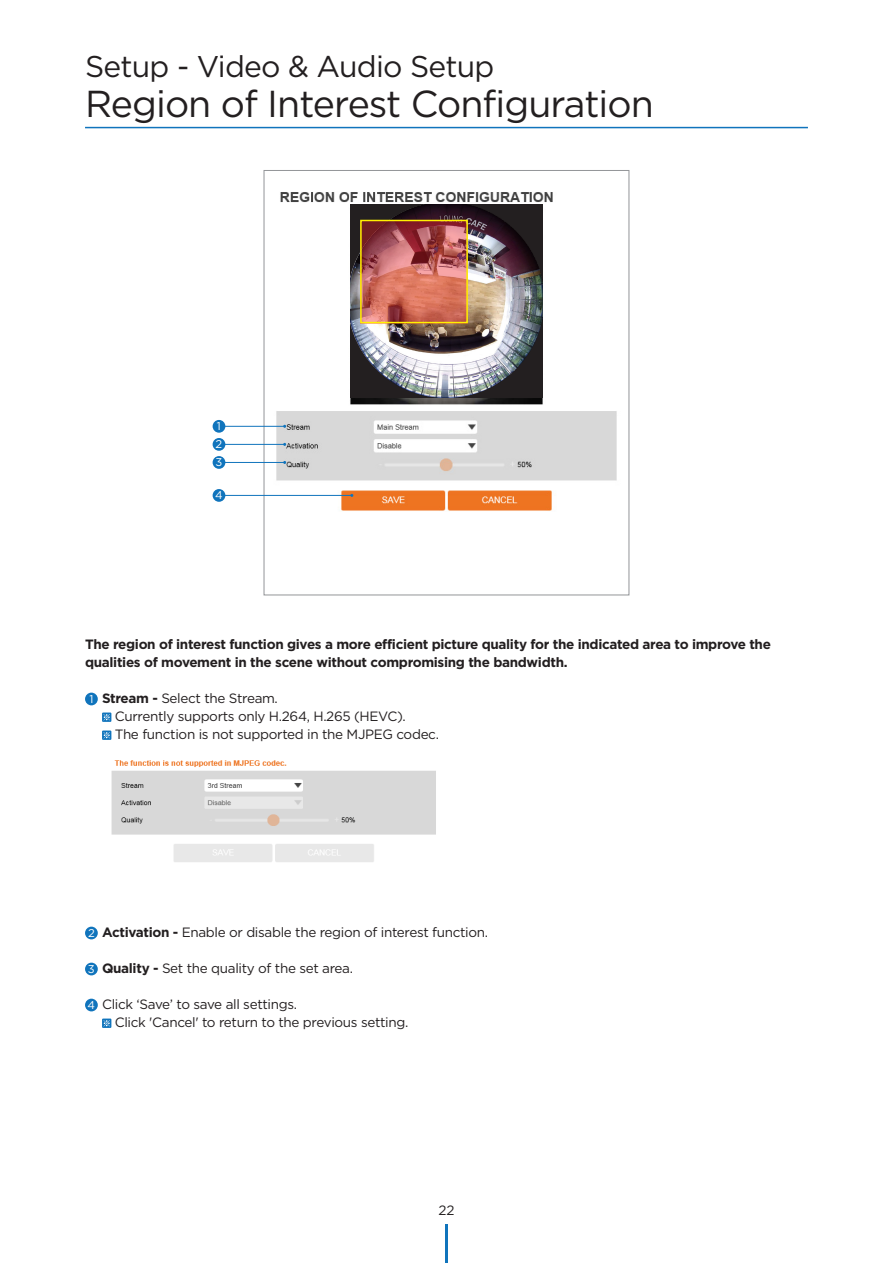
<style>
.page{position:relative;width:893px;height:1263px;background:#fff}
.page>*{position:absolute;margin:0;border:0;box-sizing:border-box;transform-origin:0 0}
.t1{font:37.5px "Gotham";letter-spacing:-.025em;color:#231f20}
.t2{font:30px "Gotham";letter-spacing:-.025em;color:#231f20}
.t3{font:13.5px "Gotham";letter-spacing:-.025em;color:#231f20}
.t4{font:700 13.5px/18px "Gotham";letter-spacing:-.025em;color:#231f20}
.t5{font:11.25px/18px "Gotham";color:#fff}
.s1{font-weight:700}
</style>
<div class="page">
<hr style="left:85px;top:127px;width:723px;height:1px;background:#1074bc">
<hr style="left:445px;top:1225px;width:3px;height:38px;background:#1074bc">
<img style="left:266px;top:192px;width:351px;height:319px">
<div style="left:264px;top:170px;width:365px;height:425px;border:1px solid #939598"></div>
<img style="left:350px;top:204px;width:193px;height:193px">
<img style="left:111px;top:760px;width:325px;height:102px">
<hr style="left:219px;top:426px;width:66px;height:1px;background:#1074bc">
<div style="left:213px;top:420px;width:12px;height:13px;background:#1074bc;border-radius:50%"></div>
<hr style="left:219px;top:444px;width:66px;height:1px;background:#1074bc">
<div style="left:213px;top:438px;width:12px;height:13px;background:#1074bc;border-radius:50%"></div>
<hr style="left:219px;top:462px;width:66px;height:1px;background:#1074bc">
<div style="left:213px;top:456px;width:12px;height:13px;background:#1074bc;border-radius:50%"></div>
<hr style="left:219px;top:495px;width:133px;height:1px;background:#1074bc">
<div style="left:213px;top:489px;width:12px;height:13px;background:#1074bc;border-radius:50%"></div>
<svg style="left:363px;top:223px;width:102px;height:97px;background:#be615c"></svg>
<div style="left:360px;top:220px;width:108px;height:103px;border:2px solid #fff101"></div>
<div style="left:85px;top:693px;width:13px;height:12px;background:#1074bc;border-radius:50%"></div>
<svg style="left:102px;top:712px;width:9px;height:10px"></svg>
<svg style="left:103px;top:714px;width:7px;height:6px"></svg>
<svg style="left:102px;top:730px;width:9px;height:10px"></svg>
<svg style="left:103px;top:732px;width:7px;height:6px"></svg>
<div style="left:85px;top:927px;width:13px;height:12px;background:#1074bc;border-radius:50%"></div>
<div style="left:85px;top:963px;width:13px;height:12px;background:#1074bc;border-radius:50%"></div>
<div style="left:85px;top:999px;width:13px;height:12px;background:#1074bc;border-radius:50%"></div>
<svg style="left:102px;top:1018px;width:9px;height:10px"></svg>
<svg style="left:103px;top:1020px;width:7px;height:6px"></svg>
<p class="t2" style="left:85px;top:47px;width:411px">Setup - Video &amp; Audio Setup</p>
<p class="t1" style="left:85px;top:80px;width:570px">Region of Interest Configuration</p>
<p class="t5" style="left:216px;top:417px;width:8px">1<br>2<br>3</p>
<p class="t5" style="left:215px;top:486px;width:9px">4</p>
<p class="t4" style="left:85px;top:635px;width:687px">The region of interest function gives a more efficient picture quality for the indicated area to improve the qualities of movement in the scene without compromising the bandwidth.</p>
<p class="t5" style="left:89px;top:690px;width:6px">1</p>
<p class="t3" style="left:102px;top:690px;width:177px"><span class="s1">Stream -</span> Select the Stream.</p>
<p class="t3" style="left:115px;top:708px;width:293px">Currently supports only H.264, H.265 (HEVC).</p>
<p class="t3" style="left:115px;top:726px;width:326px">The function is not supported in the MJPEG codec.</p>
<p class="t5" style="left:88px;top:924px;width:8px">2</p>
<p class="t3" style="left:102px;top:924px;width:388px"><span class="s1">Activation -</span> Enable or disable the region of interest function.</p>
<p class="t5" style="left:88px;top:960px;width:8px">3</p>
<p class="t3" style="left:102px;top:960px;width:252px"><span class="s1">Quality -</span> Set the quality of the set area.</p>
<p class="t5" style="left:88px;top:996px;width:9px">4</p>
<p class="t3" style="left:102px;top:996px;width:197px">Click ‘Save’ to save all settings.</p>
<p class="t3" style="left:115px;top:1014px;width:295px">Click 'Cancel' to return to the previous setting.</p>
<p class="t3" style="left:438px;top:1201px;width:18px">22</p>
</div>
